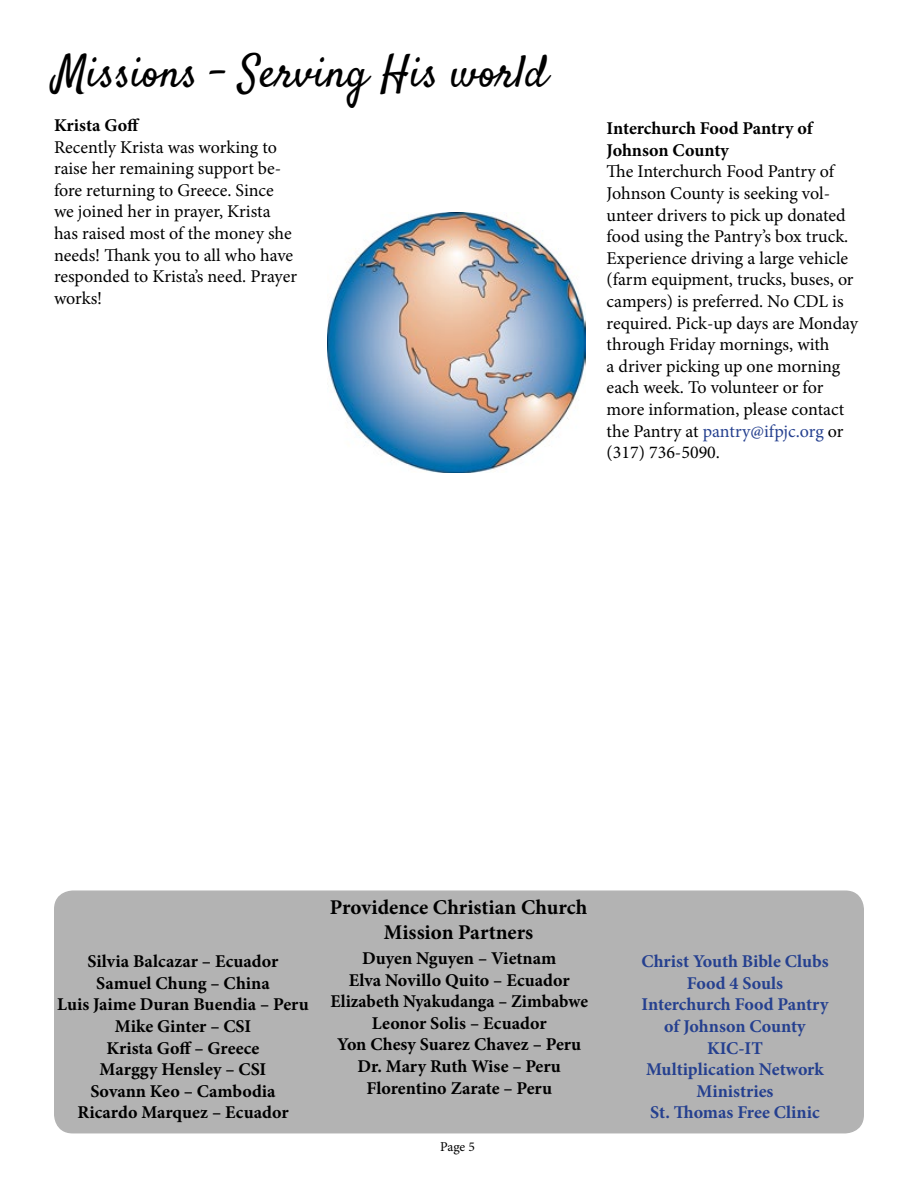
<style>
.page{position:relative;width:918px;height:1188px;background:#fff}
.page>*{position:absolute;margin:0;border:0;box-sizing:border-box;transform-origin:0 0}
.t1{font:45px "Satisfy";color:#000}
.t2{font:700 21px/25.2px "Minion Pro";color:#000;text-align:center}
.t3{font:18px/21.6px "Minion Pro";letter-spacing:-.005em;color:#000}
.t4{font:700 18px/21.6px "Minion Pro";color:#000;text-align:center}
.t5{font:700 18px/21.6px "Minion Pro";letter-spacing:-.005em;color:#25408f;text-align:center}
.t6{font:13.5px "Minion Pro";color:#000}
.s1{color:#25408f}
</style>
<div class="page">
<div style="left:55px;top:891px;width:808px;height:242px;background:#b3b3b3;border-radius:18px"></div>
<div style="left:54px;top:890px;width:810px;height:243px;border:2px solid #000;border-radius:18px"></div>
<img style="left:328px;top:212px;width:258px;height:260px">
<h1 class="t1" style="left:54px;top:44px;width:495px">Missions – Serving His world</h1>
<p class="t4" style="left:54px;top:114px;width:87px">Krista Goff</p>
<p class="t3" style="left:54px;top:136px;width:245px">Recently Krista was working to raise her remaining support be&shy;fore returning to Greece. Since we joined her in prayer, Krista has raised most of the money she needs! Thank you to all who have responded to Krista’s need. Prayer works!</p>
<p class="t4" style="left:607px;top:118px;width:208px;text-align:left">Interchurch Food Pantry of<br>Johnson County</p>
<p class="t3" style="left:607px;top:161px;width:253px">The Interchurch Food Pantry of<br>Johnson County is seeking vol&shy;unteer drivers to pick up donated food using the Pantry’s box truck.<br>Experience driving a large vehicle (farm equipment, trucks, buses, or campers) is preferred. No CDL is required. Pick-up days are Monday through Friday mornings, with<br>a driver picking up one morning each week. To volunteer or for more information, please contact the Pantry at <span class="s1">pantry@ifpjc.org</span> or (317) 736-5090.</p>
<p class="t2" style="left:330px;top:894px;width:259px">Providence Christian Church<br>Mission Partners</p>
<p class="t4" style="left:57px;top:951px;width:253px">Silvia Balcazar – Ecuador<br>Samuel Chung – China<br>Luis Jaime Duran Buendia – Peru<br>Mike Ginter – CSI<br>Krista Goff – Greece<br>Marggy Hensley – CSI<br>Sovann Keo – Cambodia<br>Ricardo Marquez – Ecuador</p>
<p class="t4" style="left:330px;top:947px;width:259px">Duyen Nguyen – Vietnam<br>Elva Novillo Quito – Ecuador<br>Elizabeth Nyakudanga – Zimbabwe<br>Leonor Solis – Ecuador<br>Yon Chesy Suarez Chavez – Peru<br>Dr. Mary Ruth Wise – Peru<br>Florentino Zarate – Peru</p>
<p class="t5" style="left:641px;top:951px;width:189px">Christ Youth Bible Clubs<br>Food 4 Souls<br>Interchurch Food Pantry of Johnson County<br>KIC-IT<br>Multiplication Network<br>Ministries<br>St. Thomas Free Clinic</p>
<p class="t6" style="left:440px;top:1137px;width:36px">Page 5</p>
</div>
